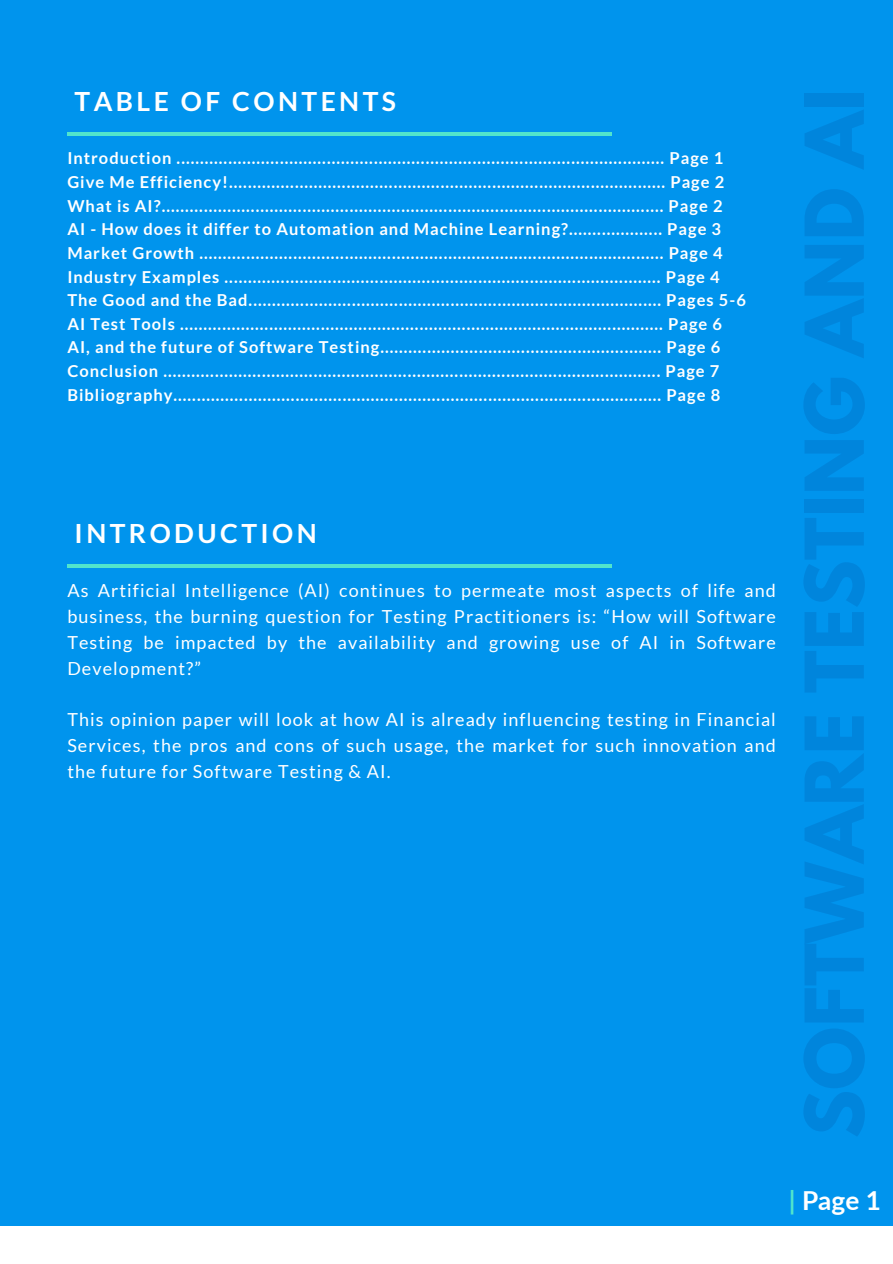
<style>
.page{position:relative;width:893px;height:1264px;background:#fff}
.page>*{position:absolute;margin:0;border:0;box-sizing:border-box;transform-origin:0 0}
.t1{font:700 26.4px "Lato";letter-spacing:.13em;color:#fff}
.t2{font:700 26.1px "Lato";color:#fff}
.t3{font:18px/25.8px "Lato";letter-spacing:.06em;color:#fff;text-align:justify}
.t4{font:700 16.5px "Lato";letter-spacing:.06em;color:#fff}
.s1{color:#51e5cc}
</style>
<div class="page">
<div style="left:0;top:0;width:892px;height:1262px;background:#0094ed"></div>
<div style="left:0;top:1226px;width:892px;height:36px;background:#fff"></div>
<hr style="left:67px;top:132px;width:544px;height:3px;background:#51e5cc">
<hr style="left:67px;top:564px;width:544px;height:4px;background:#51e5cc">
<p class="t1" style="left:75px;top:85px;width:323px">TABLE OF CONTENTS</p>
<p class="t4" style="left:67px;top:148px;width:657px">Introduction ........................................................................................................ Page 1</p>
<p class="t4" style="left:67px;top:172px;width:658px">Give Me Efficiency!............................................................................................. Page 2</p>
<p class="t4" style="left:67px;top:195px;width:656px">What is AI?........................................................................................................... Page 2</p>
<p class="t4" style="left:67px;top:219px;width:655px">AI - How does it differ to Automation and Machine Learning?.................... Page 3</p>
<p class="t4" style="left:67px;top:243px;width:656px">Market Growth ................................................................................................... Page 4</p>
<p class="t4" style="left:67px;top:266px;width:653px">Industry Examples ............................................................................................. Page 4</p>
<p class="t4" style="left:67px;top:290px;width:680px">The Good and the Bad........................................................................................ Pages 5-6</p>
<p class="t4" style="left:67px;top:313px;width:656px">AI Test Tools ....................................................................................................... Page 6</p>
<p class="t4" style="left:67px;top:337px;width:654px">AI, and the future of Software Testing............................................................ Page 6</p>
<p class="t4" style="left:67px;top:361px;width:653px">Conclusion .......................................................................................................... Page 7</p>
<p class="t4" style="left:67px;top:384px;width:654px">Bibliography........................................................................................................ Page 8</p>
<p class="t1" style="left:75px;top:517px;width:244px">INTRODUCTION</p>
<p class="t3" style="left:67px;top:577px;width:710px">As Artificial Intelligence (AI) continues to permeate most aspects of life and business, the burning question for Testing Practitioners is: “How will Software Testing be impacted by the availability and growing use of AI in Software Development?”</p>
<p class="t3" style="left:67px;top:706px;width:710px">This opinion paper will look at how AI is already influencing testing in Financial Services, the pros and cons of such usage, the market for such innovation and the future for Software Testing &amp; AI.</p>
<p class="t2" style="left:788px;top:1184px;width:93px"><span class="s1">|</span> Page 1</p>
</div>
